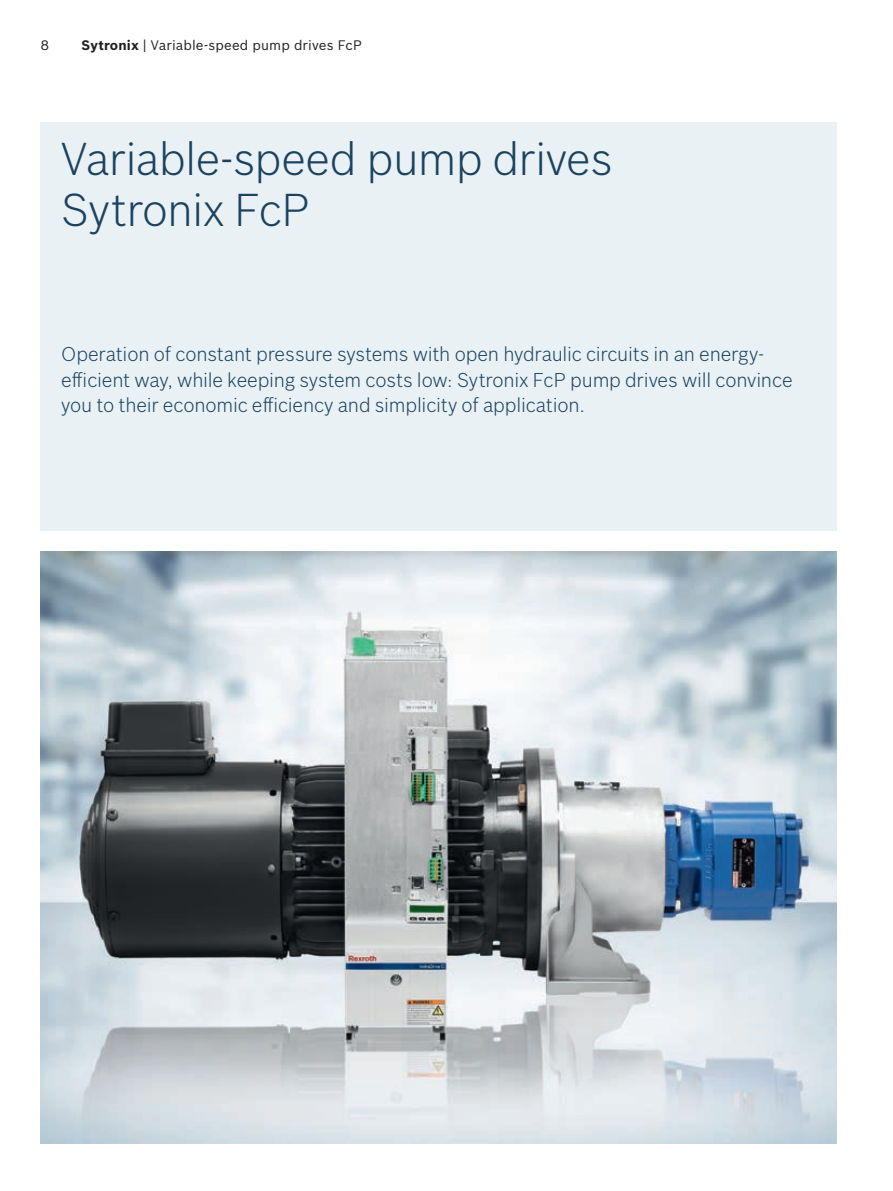
<style>
.page{position:relative;width:893px;height:1191px;background:#fff}
.page>*{position:absolute;margin:0;border:0;box-sizing:border-box;transform-origin:0 0}
.t1{font:300 45px/51px "Bosch Sans";letter-spacing:-.015em;color:#1a4360}
.t2{font:300 19.5px/25.5px "Bosch Sans";letter-spacing:-.01em;color:#1a4360}
.t3{font:13.5px "Bosch Sans";letter-spacing:.01em;color:#231f20}
.s1{font-weight:700}
</style>
<div class="page">
<div style="left:41px;top:122px;width:796px;height:409px;background:#eaf1f5"></div>
<img style="left:41px;top:551px;width:796px;height:592px">
<p class="t3" style="left:41px;top:36px;width:10px">8</p>
<p class="t3" style="left:82px;top:36px;width:282px"><span class="s1">Sytronix</span> | Variable-speed pump drives FcP</p>
<h1 class="t1" style="left:61px;top:131px;width:553px">Variable-speed pump drives<br>Sytronix FcP</h1>
<p class="t2" style="left:61px;top:340px;width:733px">Operation of constant pressure systems with open hydraulic circuits in an energy&shy;efficient way, while keeping system costs low: Sytronix FcP pump drives will convince you to their economic efficiency and simplicity of application.</p>
</div>
